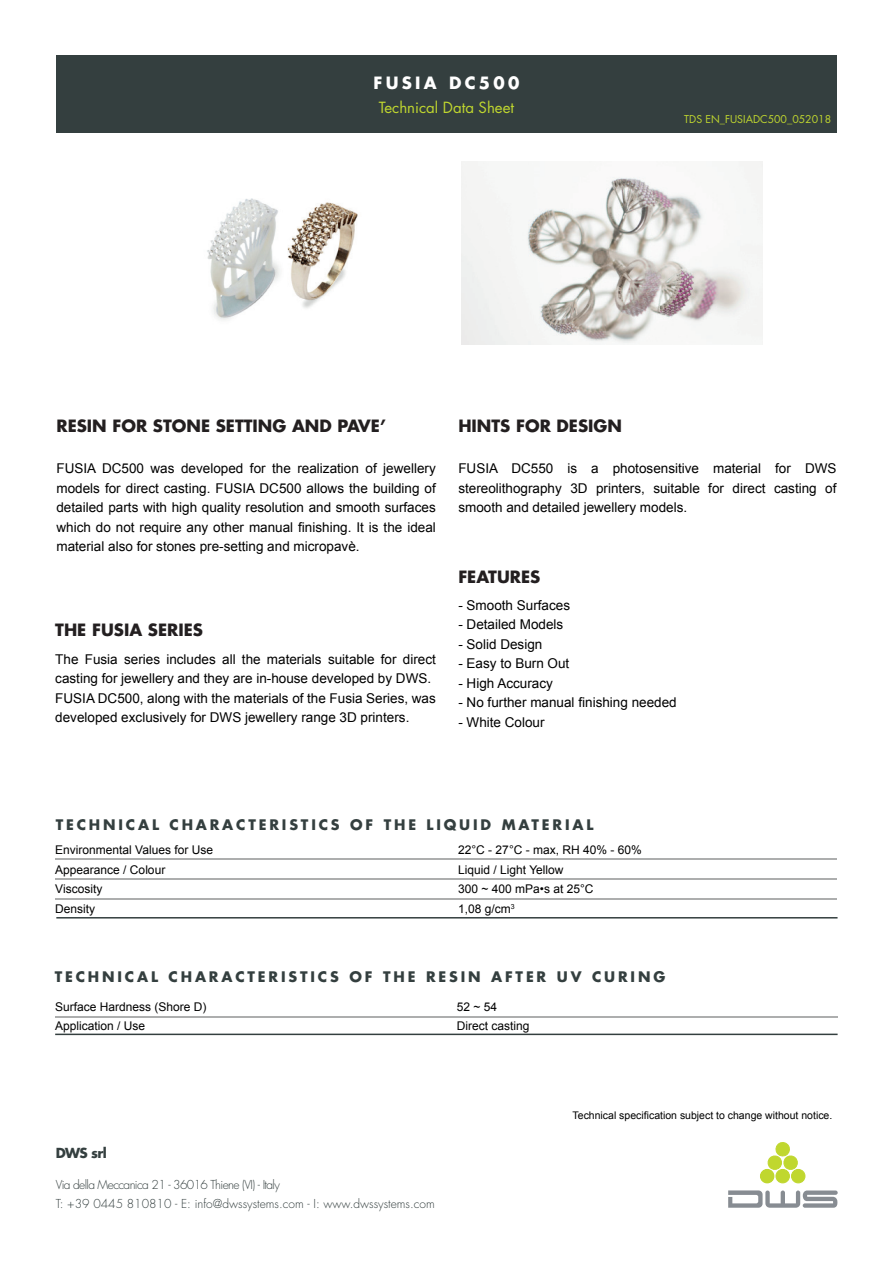
<style>
.page{position:relative;width:893px;height:1263px;background:#fff}
.page>*{position:absolute;margin:0;border:0;box-sizing:border-box;transform-origin:0 0}
.t1{font:700 16.5px "Futura Std";color:#231f20}
.t2{font:700 16.5px "Futura Std";letter-spacing:.2em;color:#fff}
.t3{font:15px "Futura Std";color:#c0d72f}
.t4{font:700 14.25px "Futura Std";letter-spacing:.2em;color:#343f3f}
.t5{font:13.5px/19.5px "Arial";color:#000;text-align:justify}
.t6{font:700 13.5px "Futura Std";letter-spacing:-.05em;color:#343f3f}
.t7{font:12px/19.5px "Arial";color:#000}
.t8{font:300 12px/18.8px "Futura Std";color:#343f3f}
.t9{font:10.5px "Arial";color:#000}
.t10{font:10.5px "Futura Std";color:#c0d72f}
</style>
<div class="page">
<div style="left:56px;top:55px;width:780px;height:78px;background:#343f3f"></div>
<div style="left:776px;top:1169px;width:13px;height:14px;background:#c0d72f;border-radius:50%"></div>
<div style="left:776px;top:1169px;width:14px;height:14px;border:1px solid #c0d72f;border-radius:50%"></div>
<svg style="left:767px;top:1142px;width:31px;height:28px"></svg>
<div style="left:760px;top:1169px;width:14px;height:14px;background:#c0d72f;border-radius:50%"></div>
<div style="left:760px;top:1169px;width:14px;height:14px;border:1px solid #c0d72f;border-radius:50%"></div>
<div style="left:791px;top:1169px;width:14px;height:14px;background:#c0d72f;border-radius:50%"></div>
<div style="left:791px;top:1169px;width:14px;height:14px;border:1px solid #c0d72f;border-radius:50%"></div>
<svg style="left:728px;top:1190px;width:110px;height:18px"></svg>
<hr style="left:55px;top:859px;width:781px;height:1px;background:#adaeae">
<hr style="left:55px;top:878px;width:781px;height:2px;background:#adaeae">
<hr style="left:56px;top:917px;width:781px;height:1px;background:#343f3f">
<img style="left:207px;top:198px;width:151px;height:122px">
<img style="left:461px;top:162px;width:301px;height:182px">
<hr style="left:55px;top:898px;width:781px;height:2px;background:#adaeae">
<hr style="left:55px;top:1016px;width:782px;height:2px;background:#adaeae">
<hr style="left:55px;top:1033px;width:783px;height:2px;background:#343f3f">
<p class="t2" style="left:373px;top:72px;width:148px">FUSIA DC500</p>
<p class="t3" style="left:379px;top:98px;width:137px">Technical Data Sheet</p>
<p class="t10" style="left:684px;top:113px;width:148px">TDS EN_FUSIADC500_052018</p>
<p class="t1" style="left:56px;top:415px;width:331px">RESIN FOR STONE SETTING AND PAVE’</p>
<p class="t1" style="left:458px;top:415px;width:165px">HINTS FOR DESIGN</p>
<p class="t5" style="left:56px;top:459px;width:381px">FUSIA DC500 was developed for the realization of jewellery models for direct casting. FUSIA DC500 allows the building of detailed parts with high quality resolution and smooth surfaces which do not require any other manual finishing. It is the ideal material also for stones pre-setting and micropavè.</p>
<p class="t5" style="left:458px;top:459px;width:380px">FUSIA DC550 is a photosensitive material for DWS stereolithography 3D printers, suitable for direct casting of smooth and detailed jewellery models.</p>
<p class="t1" style="left:55px;top:619px;width:149px">THE FUSIA SERIES</p>
<p class="t5" style="left:55px;top:649px;width:382px;text-align:left">The Fusia series includes all the materials suitable for direct casting for jewellery and they are in-house developed by DWS.<br>FUSIA DC500, along with the materials of the Fusia Series, was developed exclusively for DWS jewellery range 3D printers.</p>
<p class="t1" style="left:458px;top:565px;width:84px">FEATURES</p>
<p class="t5" style="left:458px;top:595px;width:113px">- Smooth Surfaces</p>
<p class="t5" style="left:458px;top:615px;width:107px">- Detailed Models</p>
<p class="t5" style="left:458px;top:634px;width:86px">- Solid Design</p>
<p class="t5" style="left:458px;top:654px;width:113px">- Easy to Burn Out</p>
<p class="t5" style="left:458px;top:673px;width:96px">- High Accuracy</p>
<p class="t5" style="left:458px;top:693px;width:220px">- No further manual finishing needed</p>
<p class="t5" style="left:458px;top:712px;width:88px">- White Colour</p>
<p class="t4" style="left:56px;top:815px;width:539px">TECHNICAL CHARACTERISTICS OF THE LIQUID MATERIAL</p>
<p class="t7" style="left:55px;top:841px;width:159px">Environmental Values for Use<br>Appearance / Colour<br>Viscosity<br>Density</p>
<p class="t7" style="left:458px;top:841px;width:185px">22°C - 27°C - max, RH 40% - 60%<br>Liquid / Light Yellow<br>300 ~ 400 mPa•s at 25°C<br>1,08 g/cm<sup>3</sup></p>
<p class="t4" style="left:55px;top:967px;width:612px">TECHNICAL CHARACTERISTICS OF THE RESIN AFTER UV CURING</p>
<p class="t7" style="left:457px;top:997px;width:74px">52 ~ 54<br>Direct casting</p>
<p class="t7" style="left:55px;top:997px;width:153px">Surface Hardness (Shore D)<br>Application / Use</p>
<p class="t6" style="left:56px;top:1143px;width:53px">DWS srl</p>
<p class="t8" style="left:56px;top:1175px;width:381px">Via della Meccanica 21 - 36016 Thiene (VI) - Italy<br>T: +39 0445 810810 - E: info@dwssystems.com - I: www.dwssystems.com</p>
<p class="t9" style="left:573px;top:1108px;width:261px">Technical specification subject to change without notice.</p>
</div>
